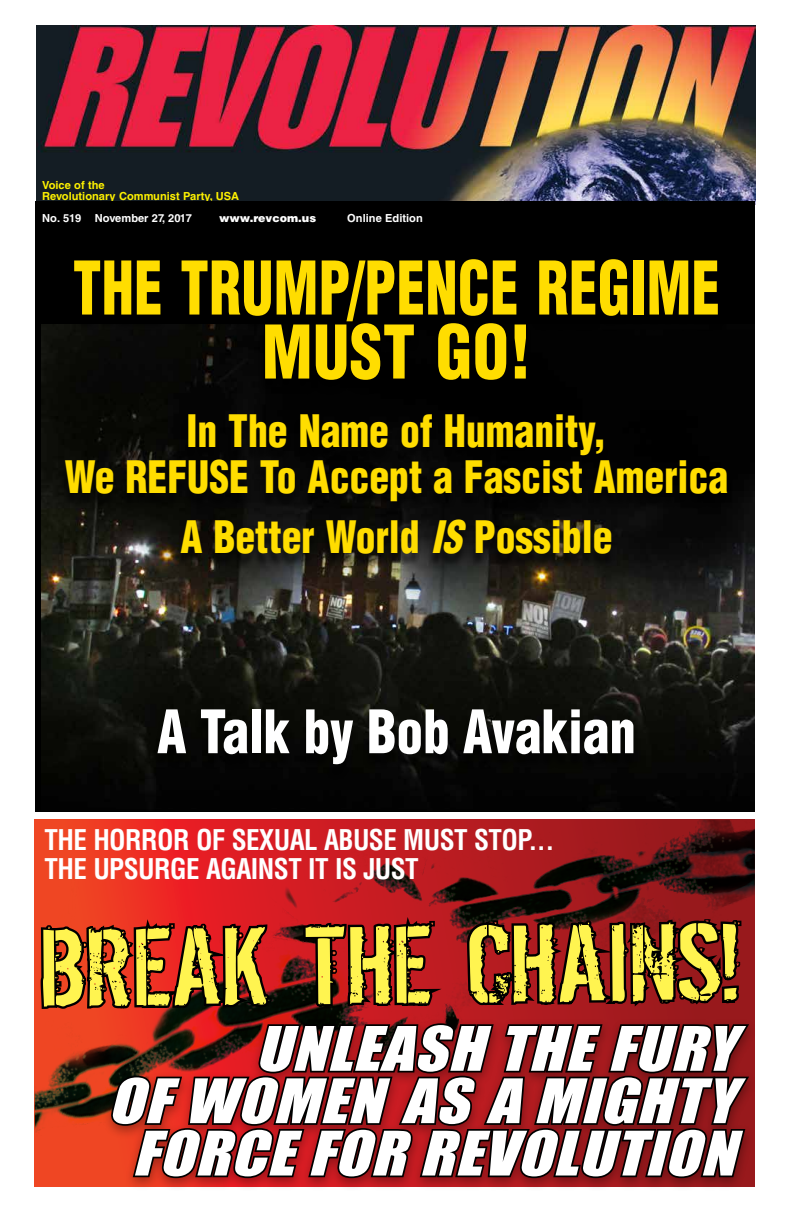
<style>
.page{position:relative;width:792px;height:1224px;background:#fff}
.page>*{position:absolute;margin:0;border:0;box-sizing:border-box;transform-origin:0 0}
.t1{font:100.6px "Dirty Ego";color:#fff450;scale:1.09 1}
.t2{font:900 condensed 72.1px/64px "Helvetica LT Std";letter-spacing:.01em;color:#fd0;text-align:center;scale:.79 1}
.t3{font:900 condensed 58.4px "Helvetica LT Std";color:#fff;scale:.91 1}
.t4{font:italic 56.7px/52.4px "Impact";color:#fff;text-align:right;scale:1.12 1}
.t5{font:900 condensed 43.6px/46px "Helvetica LT Std";color:#fd0;text-align:center;scale:.91 1}
.t6{font:700 condensed 27.8px/28.7px "Helvetica LT Std";letter-spacing:-.02em;color:#fff}
.t7{font:700 11.1px/11px "Helvetica LT Std";color:#fff200}
.t8{font:700 11.1px "Helvetica LT Std";color:#fff}
.t9{font:900 11.1px "Helvetica LT Std";color:#fff}
.s1{font-style:italic}
</style>
<div class="page">
<img style="left:36px;top:25px;width:720px;height:179px">
<img style="left:34px;top:819px;width:721px;height:199px">
<svg style="left:34px;top:921px;width:75px;height:266px;background:#a9341a"></svg>
<svg style="left:345px;top:25px;width:90px;height:839px;background:#8a2534"></svg>
<img style="left:508px;top:25px;width:90px;height:839px">
<img style="left:673px;top:25px;width:60px;height:839px">
<svg style="left:109px;top:864px;width:643px;height:324px;background:#701314"></svg>
<div style="left:35px;top:205px;width:720px;height:606px;background:#000"></div>
<img style="left:41px;top:324px;width:714px;height:481px">
<div style="left:59px;top:263px;width:672px;height:517px;background:#000;opacity:.55"></div>
<svg style="left:72px;top:263px;width:91px;height:54px"></svg>
<svg style="left:537px;top:263px;width:93px;height:55px"></svg>
<svg style="left:647px;top:263px;width:73px;height:54px"></svg>
<svg style="left:179px;top:263px;width:350px;height:119px"></svg>
<p class="t7" style="left:42px;top:180px;width:198px">Voice of the<br>Revolutionary Communist Party, USA</p>
<p class="t8" style="left:42px;top:212px;width:151px">No. 519 November 27, 2017</p>
<p class="t9" style="left:219px;top:211px;width:99px">www.revcom.us</p>
<p class="t8" style="left:347px;top:212px;width:77px">Online Edition</p>
<h2 class="t2" style="left:73px;top:256px;width:821px">THE TRUMP/PENCE REGIME<br>MUST GO!</h2>
<p class="t5" style="left:65px;top:408px;width:731px">In The Name of Humanity,<br>We REFUSE To Accept a Fascist America</p>
<p class="t5" style="left:180px;top:513px;width:476px">A Better World <span class="s1">IS</span> Possible</p>
<h3 class="t3" style="left:157px;top:695px;width:528px">A Talk by Bob Avakian</h3>
<p class="t6" style="left:45px;top:826px;width:511px">THE HORROR OF SEXUAL ABUSE MUST STOP...<br>THE UPSURGE AGAINST IT IS JUST</p>
<h1 class="t1" style="left:39px;top:910px;width:644px;rotate:-1deg">BREAK THE CHAINS!</h1>
<h3 class="t4" style="left:108px;top:1021px;width:580px">UNLEASHTHEFURY<br>OFWOMEN AS A MIGHTY<br>FORCEFORREVOLUTION</h3>
</div>
